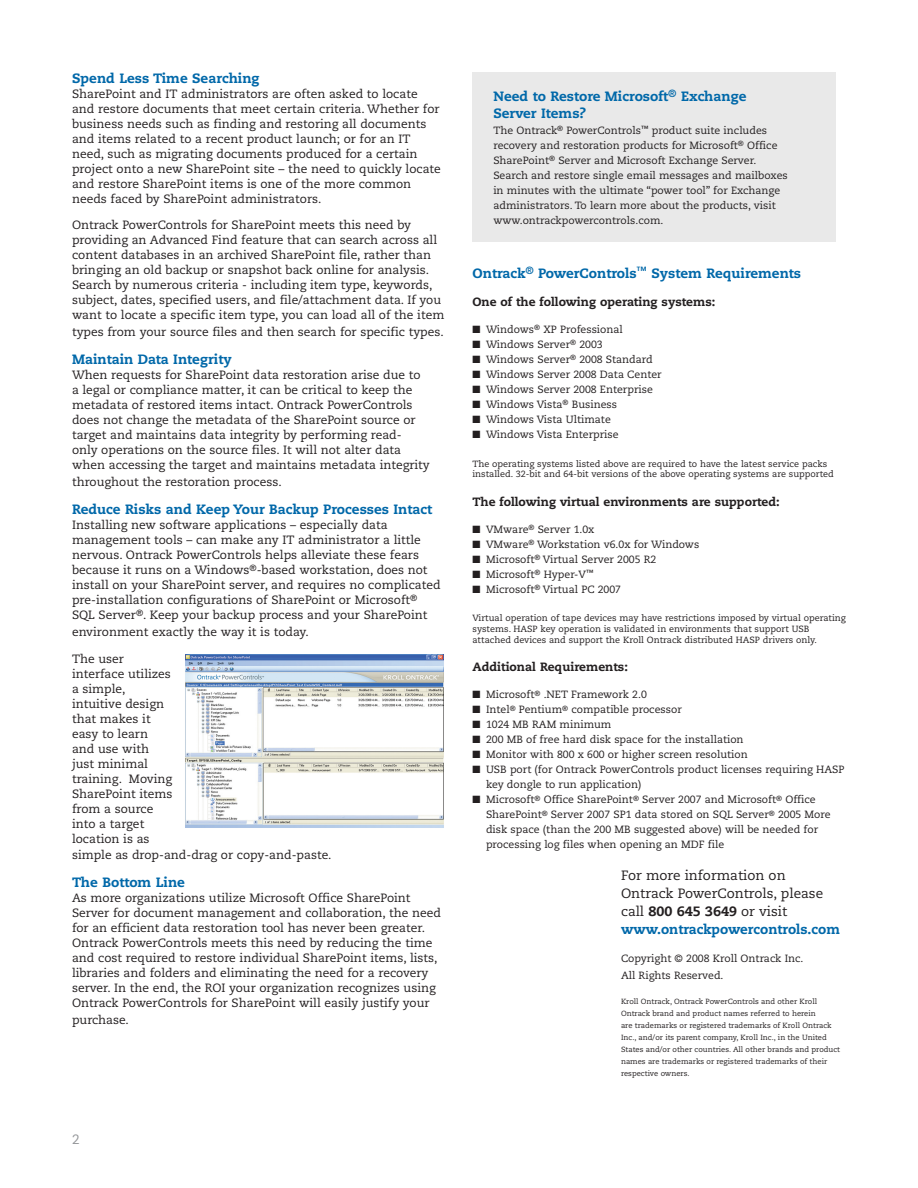
<style>
.page{position:relative;width:918px;height:1188px;background:#fff}
.page>*{position:absolute;margin:0;border:0;box-sizing:border-box;transform-origin:0 0}
.Text_8_11{font:800 13.5px/18px "Caecilia";color:#0068a9}
.Back_Cover_Informati{font:13.5px/18px "Caecilia";color:#231f20}
.Back_Cover_Informati-2{font:800 13.5px "Caecilia";color:#0068a9}
.Folio_Left_Page{font:13.5px "Caecilia";color:#939598}
.Text_8_11-2{font:12px/15px "Caecilia";color:#231f20}
.Text_8_11-3{font:800 12px "Caecilia";color:#231f20}
.Text_Subhead_11_14_P{font:10.5px/15px "Caecilia";color:#231f20}
.Back_Cover_Informati-3{font:10.5px "Caecilia";color:#231f20}
.Text_8_11-4{font:9px/10.8px "Caecilia";color:#231f20}
.Back_Cover_Informati-4{font:7.5px/12px "Caecilia";color:#231f20}
.s1{font-weight:800}
</style>
<div class="page">
<div style="left:472px;top:72px;width:364px;height:170px;background:#e9e9e9"></div>
<img style="left:185px;top:654px;width:259px;height:174px">
<p class="Text_8_11" style="left:72px;top:69px;width:189px">Spend Less Time Searching</p>
<p class="Text_8_11-2" style="left:72px;top:86px;width:370px">SharePoint and IT administrators are often asked to locate and restore documents that meet certain criteria. Whether for business needs such as finding and restoring all documents and items related to a recent product launch; or for an IT need, such as migrating documents produced for a certain project onto a new SharePoint site – the need to quickly locate and restore SharePoint items is one of the more common needs faced by SharePoint administrators.</p>
<p class="Text_8_11-2" style="left:72px;top:218px;width:374px">Ontrack PowerControls for SharePoint meets this need by providing an Advanced Find feature that can search across all content databases in an archived SharePoint file, rather than bringing an old backup or snapshot back online for analysis.<br>Search by numerous criteria - including item type, keywords, subject, dates, specified users, and file/attachment data. If you want to locate a specific item type, you can load all of the item</p>
<p class="Text_8_11-2" style="left:72px;top:324px;width:373px">types from your source files and then search for specific types.</p>
<p class="Text_8_11" style="left:72px;top:351px;width:161px">Maintain Data Integrity</p>
<p class="Text_8_11-2" style="left:72px;top:368px;width:359px">When requests for SharePoint data restoration arise due to a legal or compliance matter, it can be critical to keep the metadata of restored items intact. Ontrack PowerControls does not change the metadata of the SharePoint source or target and maintains data integrity by performing read&shy;only operations on the source files. It will not alter data when accessing the target and maintains metadata integrity</p>
<p class="Text_8_11-2" style="left:72px;top:474px;width:211px">throughout the restoration process.</p>
<p class="Text_8_11" style="left:72px;top:500px;width:362px">Reduce Risks and Keep Your Backup Processes Intact</p>
<p class="Text_8_11-2" style="left:72px;top:518px;width:370px">Installing new software applications – especially data management tools – can make any IT administrator a little nervous. Ontrack PowerControls helps alleviate these fears because it runs on a Windows<sup>®</sup>-based workstation, does not install on your SharePoint server, and requires no complicated pre-installation configurations of SharePoint or Microsoft<sup>® </sup>SQL Server<sup>®</sup>. Keep your backup process and your SharePoint</p>
<p class="Text_8_11-2" style="left:72px;top:624px;width:238px">environment exactly the way it is today.</p>
<p class="Text_8_11-2" style="left:72px;top:651px;width:102px">The user interface utilizes a simple, intuitive design that makes it easy to learn and use with just minimal training. Moving<br>SharePoint items from a source into a target location is as</p>
<p class="Text_8_11-2" style="left:72px;top:848px;width:261px">simple as drop-and-drag or copy-and-paste.</p>
<p class="Text_8_11" style="left:72px;top:874px;width:115px">The Bottom Line</p>
<p class="Text_8_11-2" style="left:72px;top:891px;width:371px">As more organizations utilize Microsoft Office SharePoint Server for document management and collaboration, the need for an efficient data restoration tool has never been greater.<br>Ontrack PowerControls meets this need by reducing the time and cost required to restore individual SharePoint items, lists, libraries and folders and eliminating the need for a recovery server. In the end, the ROI your organization recognizes using Ontrack PowerControls for SharePoint will easily justify your</p>
<p class="Text_8_11-2" style="left:72px;top:1012px;width:58px">purchase.</p>
<p class="Folio_Left_Page" style="left:72px;top:1131px;width:9px">2</p>
<p class="Text_8_11" style="left:493px;top:87px;width:255px">Need to Restore Microsoft<sup>®</sup> Exchange<br>Server Items?</p>
<p class="Text_Subhead_11_14_P" style="left:493px;top:123px;width:296px">The Ontrack<sup>®</sup> PowerControls<sup>™</sup> product suite includes recovery and restoration products for Microsoft<sup>®</sup> Office SharePoint<sup>®</sup> Server and Microsoft Exchange Server.<br>Search and restore single email messages and mailboxes in minutes with the ultimate “power tool” for Exchange administrators. To learn more about the products, visit www.ontrackpowercontrols.com.</p>
<p class="Text_8_11" style="left:472px;top:264px;width:330px">Ontrack<sup>®</sup> PowerControls<sup>™</sup> System Requirements</p>
<p class="Text_8_11-3" style="left:472px;top:294px;width:244px">One of the following operating systems:</p>
<p class="Text_Subhead_11_14_P" style="left:472px;top:322px;width:152px">■ Windows<sup>®</sup> XP Professional</p>
<p class="Text_Subhead_11_14_P" style="left:472px;top:337px;width:132px">■ Windows Server<sup>®</sup> 2003</p>
<p class="Text_Subhead_11_14_P" style="left:472px;top:352px;width:182px">■ Windows Server<sup>®</sup> 2008 Standard</p>
<p class="Text_Subhead_11_14_P" style="left:472px;top:367px;width:191px">■ Windows Server 2008 Data Center</p>
<p class="Text_Subhead_11_14_P" style="left:472px;top:382px;width:182px">■ Windows Server 2008 Enterprise</p>
<p class="Text_Subhead_11_14_P" style="left:472px;top:397px;width:146px">■ Windows Vista<sup>®</sup> Business</p>
<p class="Text_Subhead_11_14_P" style="left:472px;top:412px;width:140px">■ Windows Vista Ultimate</p>
<p class="Text_Subhead_11_14_P" style="left:472px;top:427px;width:148px">■ Windows Vista Enterprise</p>
<p class="Text_8_11-4" style="left:472px;top:458px;width:363px">The operating systems listed above are required to have the latest service packs installed. 32-bit and 64-bit versions of the above operating systems are supported</p>
<p class="Text_8_11-3" style="left:472px;top:494px;width:309px">The following virtual environments are supported:</p>
<p class="Text_Subhead_11_14_P" style="left:472px;top:522px;width:124px">■ VMware<sup>®</sup> Server 1.0x</p>
<p class="Text_Subhead_11_14_P" style="left:472px;top:537px;width:228px">■ VMware<sup>®</sup> Workstation v6.0x for Windows</p>
<p class="Text_Subhead_11_14_P" style="left:472px;top:552px;width:186px">■ Microsoft<sup>®</sup> Virtual Server 2005 R2</p>
<p class="Text_Subhead_11_14_P" style="left:472px;top:567px;width:123px">■ Microsoft<sup>®</sup> Hyper-V<sup>™</sup></p>
<p class="Text_Subhead_11_14_P" style="left:472px;top:582px;width:150px">■ Microsoft<sup>®</sup> Virtual PC 2007</p>
<p class="Text_8_11-4" style="left:472px;top:613px;width:375px">Virtual operation of tape devices may have restrictions imposed by virtual operating systems. HASP key operation is validated in environments that support USB attached devices and support the Kroll Ontrack distributed HASP drivers only.</p>
<p class="Text_8_11-3" style="left:472px;top:660px;width:157px">Additional Requirements:</p>
<p class="Text_Subhead_11_14_P" style="left:472px;top:687px;width:176px">■ Microsoft<sup>®</sup> .NET Framework 2.0</p>
<p class="Text_Subhead_11_14_P" style="left:472px;top:702px;width:211px">■ Intel<sup>®</sup> Pentium<sup>®</sup> compatible processor</p>
<p class="Text_Subhead_11_14_P" style="left:472px;top:717px;width:140px">■ 1024 MB RAM minimum</p>
<p class="Text_Subhead_11_14_P" style="left:472px;top:732px;width:273px">■ 200 MB of free hard disk space for the installation</p>
<p class="Text_Subhead_11_14_P" style="left:472px;top:747px;width:277px">■ Monitor with 800 x 600 or higher screen resolution</p>
<p class="Text_Subhead_11_14_P" style="left:486px;top:762px;width:360px;text-indent:-14px">■ USB port (for Ontrack PowerControls product licenses requiring HASP key dongle to run application)</p>
<p class="Text_Subhead_11_14_P" style="left:486px;top:792px;width:346px;text-indent:-14px">■ Microsoft<sup>®</sup> Office SharePoint<sup>®</sup> Server 2007 and Microsoft<sup>®</sup> Office SharePoint<sup>®</sup> Server 2007 SP1 data stored on SQL Server<sup>®</sup> 2005 More disk space (than the 200 MB suggested above) will be needed for processing log files when opening an MDF file</p>
<p class="Back_Cover_Informati" style="left:621px;top:866px;width:204px">For more information on<br>Ontrack PowerControls, please</p>
<p class="Back_Cover_Informati" style="left:621px;top:902px;width:168px">call <span class="s1">800 645 3649</span> or visit</p>
<p class="Back_Cover_Informati-2" style="left:621px;top:921px;width:221px">www.ontrackpowercontrols.com</p>
<p class="Back_Cover_Informati-3" style="left:621px;top:953px;width:184px">Copyright © 2008 Kroll Ontrack Inc.</p>
<p class="Back_Cover_Informati-3" style="left:621px;top:969px;width:104px">All Rights Reserved.</p>
<p class="Back_Cover_Informati-4" style="left:621px;top:996px;width:221px">Kroll Ontrack, Ontrack PowerControls and other Kroll Ontrack brand and product names referred to herein<br>are trademarks or registered trademarks of Kroll Ontrack Inc., and/or its parent company, Kroll Inc., in the United States and/or other countries. All other brands and product names are trademarks or registered trademarks of their respective owners.</p>
</div>
